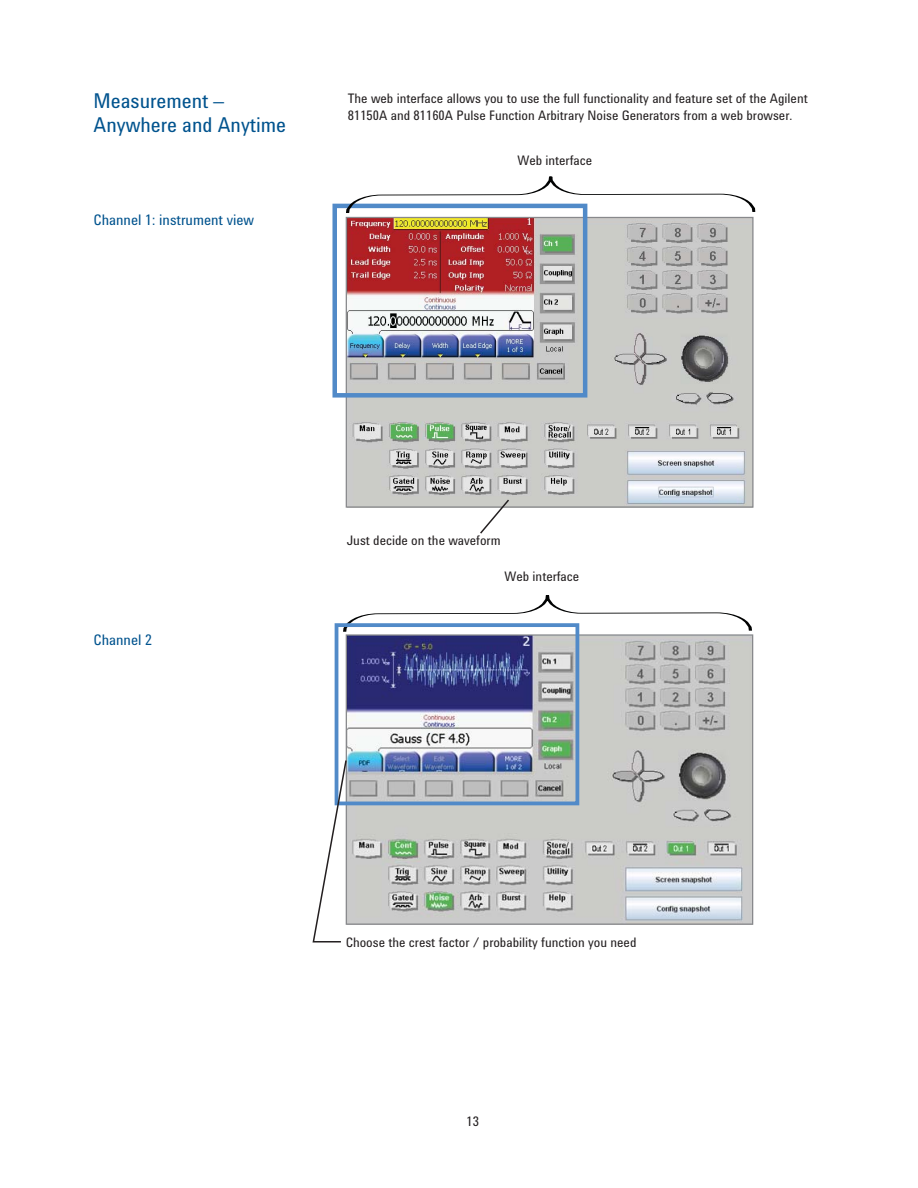
<style>
.page{position:relative;width:918px;height:1188px;background:#fff}
.page>*{position:absolute;margin:0;border:0;box-sizing:border-box;transform-origin:0 0}
.t1{font:21px/24px "Agilent Condensed CFF";color:#00538e}
.t2{font:15px "Agilent Condensed CFF";color:#00538e}
.t3{font:13.5px/16.5px "Agilent Condensed CFF";color:#231f20}
</style>
<div class="page">
<img style="left:348px;top:636px;width:403px;height:287px">
<div style="left:346px;top:634px;width:407px;height:291px;border:1px solid #88898c"></div>
<img style="left:348px;top:219px;width:404px;height:287px">
<div style="left:346px;top:217px;width:408px;height:291px;border:1px solid #88898c"></div>
<div style="left:332px;top:204px;width:255px;height:194px;border:4px solid #518ac8"></div>
<svg style="left:346px;top:176px;width:410px;height:37px"></svg>
<svg style="left:479px;top:498px;width:32px;height:36px"></svg>
<svg style="left:343px;top:595px;width:409px;height:37px"></svg>
<div style="left:335px;top:623px;width:244px;height:182px;border:4px solid #518ac8"></div>
<svg style="left:312px;top:759px;width:36px;height:184px"></svg>
<h1 class="t1" style="left:94px;top:91px;width:194px">Measurement –<br>Anywhere and Anytime</h1>
<p class="t3" style="left:348px;top:92px;width:461px">The web interface allows you to use the full functionality and feature set of the Agilent<br>81150A and 81160A Pulse Function Arbitrary Noise Generators from a web browser.</p>
<p class="t2" style="left:94px;top:215px;width:162px">Channel 1: instrument view</p>
<p class="t3" style="left:517px;top:153px;width:76px">Web interface</p>
<p class="t2" style="left:94px;top:635px;width:60px">Channel 2</p>
<p class="t3" style="left:347px;top:533px;width:155px">Just decide on the waveform</p>
<p class="t3" style="left:504px;top:570px;width:76px">Web interface</p>
<p class="t3" style="left:346px;top:936px;width:292px">Choose the crest factor / probability function you need</p>
<p class="t3" style="left:467px;top:1115px;width:14px">13</p>
</div>
